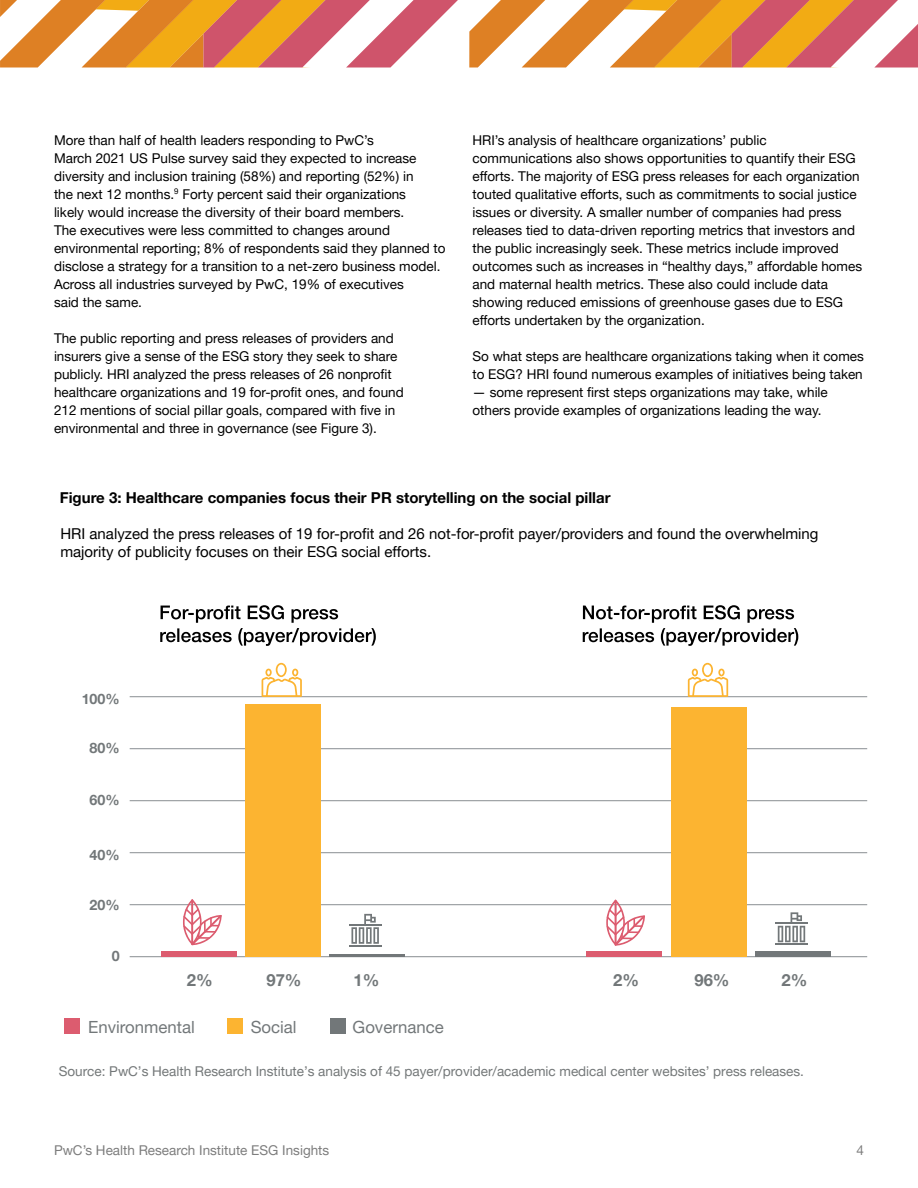
<style>
.page{position:relative;width:918px;height:1188px;background:#fff}
.page>*{position:absolute;margin:0;border:0;box-sizing:border-box;transform-origin:0 0}
.t1{font:16.8px "Helvetica Neue LT Pro";color:#727779}
.t2{font:700 16.65px "Helvetica Neue LT Pro";color:#727779}
.t3{font:15px/18px "Helvetica Neue LT Pro";color:#000}
.t4{font:700 15px "Helvetica Neue LT Pro";color:#000}
.t5{font:700 14.25px "Helvetica Neue LT Pro";color:#727779}
.t6{font:13.5px/18px "Helvetica Neue LT Pro";color:#000}
.t7{font:13.5px "Helvetica Neue LT Pro";color:#737778}
.t8{font:13.5px "Helvetica Neue LT Pro";color:#7d7d7d}
</style>
<div class="page">
<svg style="left:0;top:0;width:458px;height:68px"></svg>
<svg style="left:469px;top:0;width:449px;height:68px"></svg>
<hr style="left:130px;top:956px;width:737px;height:1px;background:#898e92">
<hr style="left:130px;top:904px;width:737px;height:1px;background:#898e92">
<hr style="left:130px;top:852px;width:737px;height:1px;background:#898e92">
<hr style="left:130px;top:800px;width:737px;height:1px;background:#898e92">
<hr style="left:130px;top:748px;width:737px;height:1px;background:#898e92">
<hr style="left:130px;top:696px;width:737px;height:1px;background:#898e92">
<div style="left:755px;top:952px;width:76px;height:5px;background:#727779"></div>
<div style="left:671px;top:707px;width:75px;height:250px;background:#fcb431"></div>
<div style="left:586px;top:952px;width:76px;height:5px;background:#dc5c6f"></div>
<hr style="left:329px;top:954px;width:76px;height:3px;background:#727779">
<div style="left:245px;top:705px;width:76px;height:252px;background:#fcb431"></div>
<div style="left:161px;top:952px;width:76px;height:5px;background:#dc5c6f"></div>
<svg style="left:160px;top:605px;width:216px;height:41px"></svg>
<svg style="left:583px;top:605px;width:215px;height:41px"></svg>
<div style="left:65px;top:1018px;width:15px;height:16px;background:#dc5c6f"></div>
<div style="left:228px;top:1018px;width:15px;height:16px;background:#fcb431"></div>
<div style="left:330px;top:1018px;width:16px;height:16px;background:#727779"></div>
<svg style="left:183px;top:899px;width:39px;height:46px"></svg>
<hr style="left:349px;top:924px;width:32px;height:2px;background:#727779">
<hr style="left:349px;top:945px;width:32px;height:2px;background:#727779">
<svg style="left:351px;top:914px;width:28px;height:30px"></svg>
<svg style="left:606px;top:900px;width:39px;height:46px"></svg>
<hr style="left:775px;top:922px;width:33px;height:2px;background:#727779">
<hr style="left:775px;top:944px;width:33px;height:1px;background:#727779">
<svg style="left:778px;top:912px;width:27px;height:30px"></svg>
<svg style="left:262px;top:663px;width:40px;height:34px"></svg>
<svg style="left:688px;top:663px;width:40px;height:34px"></svg>
<p class="t6" style="left:54px;top:131px;width:393px">More than half of health leaders responding to PwC’s<br>March 2021 US Pulse survey said they expected to increase diversity and inclusion training (58%) and reporting (52%) in<br>the next 12 months.<sup>9</sup> Forty percent said their organizations<br>likely would increase the diversity of their board members.<br>The executives were less committed to changes around environmental reporting; 8% of respondents said they planned to disclose a strategy for a transition to a net-zero business model.<br>Across all industries surveyed by PwC, 19% of executives<br>said the same.</p>
<p class="t6" style="left:54px;top:328px;width:351px">The public reporting and press releases of providers and insurers give a sense of the ESG story they seek to share publicly. HRI analyzed the press releases of 26 nonprofit healthcare organizations and 19 for-profit ones, and found 212 mentions of social pillar goals, compared with five in environmental and three in governance (see Figure 3).</p>
<p class="t6" style="left:473px;top:130px;width:391px">HRI’s analysis of healthcare organizations’ public communications also shows opportunities to quantify their ESG efforts. The majority of ESG press releases for each organization touted qualitative efforts, such as commitments to social justice issues or diversity. A smaller number of companies had press releases tied to data-driven reporting metrics that investors and the public increasingly seek. These metrics include improved outcomes such as increases in “healthy days,” affordable homes and maternal health metrics. These also could include data showing reduced emissions of greenhouse gases due to ESG efforts undertaken by the organization.</p>
<p class="t6" style="left:473px;top:346px;width:393px">So what steps are healthcare organizations taking when it comes to ESG? HRI found numerous examples of initiatives being taken</p>
<p class="t6" style="left:473px;top:382px;width:357px">— some represent first steps organizations may take, while others provide examples of organizations leading the way.</p>
<p class="t4" style="left:60px;top:489px;width:552px">Figure 3: Healthcare companies focus their PR storytelling on the social pillar</p>
<p class="t3" style="left:60px;top:525px;width:760px">HRI analyzed the press releases of 19 for-profit and 26 not-for-profit payer/providers and found the overwhelming majority of publicity focuses on their ESG social efforts.</p>
<p class="t5" style="left:82px;top:690px;width:40px">100%</p>
<p class="t5" style="left:90px;top:739px;width:32px">80%</p>
<p class="t5" style="left:90px;top:791px;width:32px">60%</p>
<p class="t5" style="left:90px;top:846px;width:32px">40%</p>
<p class="t5" style="left:90px;top:896px;width:32px">20%</p>
<p class="t5" style="left:112px;top:947px;width:9px">0</p>
<p class="t2" style="left:187px;top:969px;width:27px">2%</p>
<p class="t2" style="left:266px;top:969px;width:37px">97%</p>
<p class="t2" style="left:354px;top:969px;width:27px">1%</p>
<p class="t2" style="left:613px;top:969px;width:27px">2%</p>
<p class="t2" style="left:694px;top:969px;width:37px">96%</p>
<p class="t2" style="left:781px;top:969px;width:27px">2%</p>
<p class="t1" style="left:88px;top:1016px;width:108px">Environmental</p>
<p class="t1" style="left:251px;top:1016px;width:47px">Social</p>
<p class="t1" style="left:353px;top:1016px;width:93px">Governance</p>
<p class="t7" style="left:59px;top:1062px;width:747px">Source: PwC’s Health Research Institute’s analysis of 45 payer/provider/academic medical center websites’ press releases.</p>
<p class="t8" style="left:54px;top:1141px;width:277px">PwC’s Health Research Institute ESG Insights</p>
<p class="t8" style="left:856px;top:1141px;width:9px">4</p>
</div>
